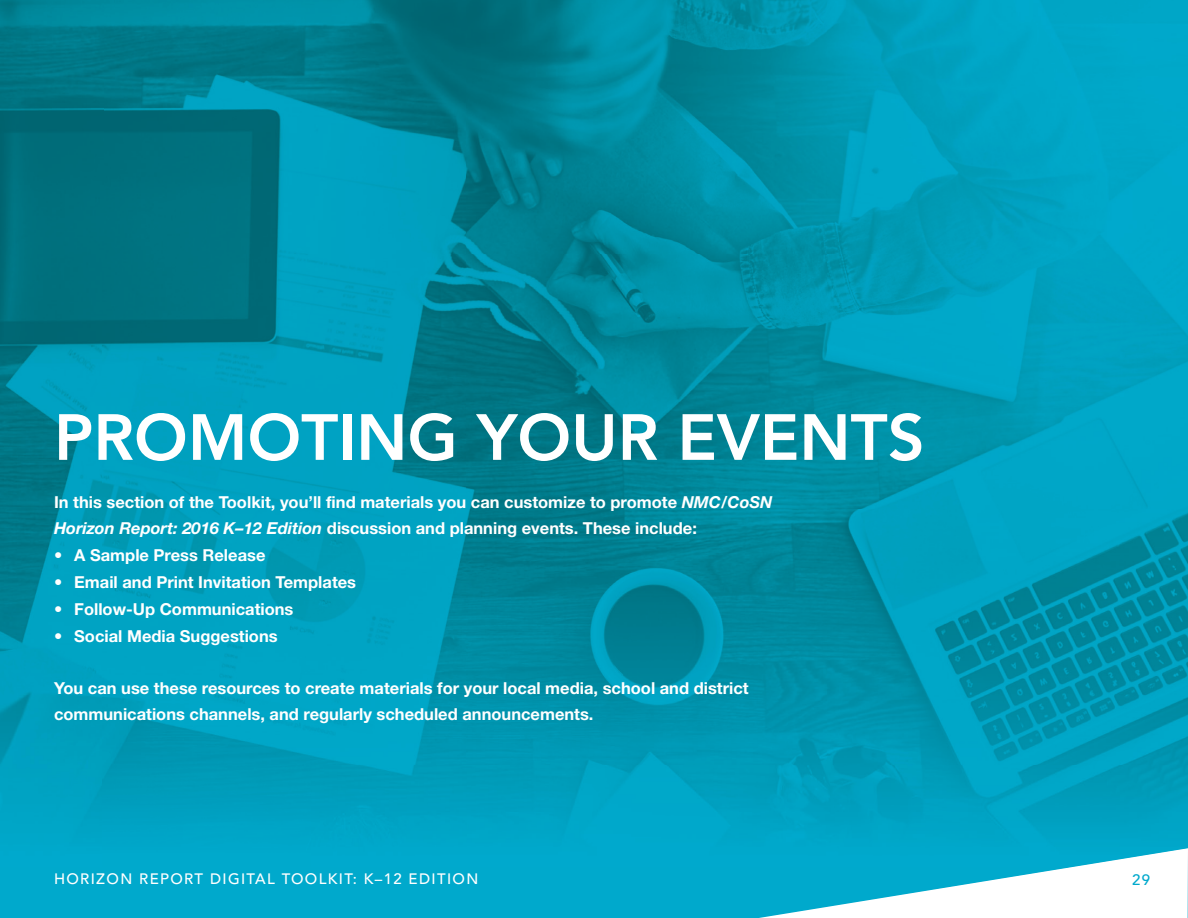
<style>
.page{position:relative;width:1188px;height:918px;background:#fff}
.page>*{position:absolute;margin:0;border:0;box-sizing:border-box;transform-origin:0 0}
.t1{font:800 64.5px "Avenir";color:#fff}
.t2{font:700 16.5px/25.8px "Helvetica Neue LT Std";color:#fff}
.t3{font:500 15px "Avenir";letter-spacing:.09em;color:#fff}
.t4{font:500 15px "Avenir";color:#00a9cc}
.s1{font-style:italic}
</style>
<div class="page">
<img style="left:103px;top:0;width:1085px;height:765px">
<img style="left:0;top:0;width:103px;height:918px">
<img style="left:310px;top:765px;width:878px;height:103px">
<img style="left:103px;top:765px;width:207px;height:153px">
<img style="left:309px;top:867px;width:760px;height:51px">
<h1 class="t1" style="left:54px;top:399px;width:872px">PROMOTING YOUR EVENTS</h1>
<p class="t2" style="left:54px;top:489px;width:720px">In this section of the Toolkit, you’ll find materials you can customize to promote <span class="s1">NMC/CoSN<br>Horizon Report: 2016 K–12 Edition</span> discussion and planning events. These include:</p>
<p class="t2" style="left:54px;top:542px;width:213px">• A Sample Press Release</p>
<p class="t2" style="left:54px;top:569px;width:304px">• Email and Print Invitation Templates</p>
<p class="t2" style="left:54px;top:596px;width:241px">• Follow-Up Communications</p>
<p class="t2" style="left:54px;top:623px;width:225px">• Social Media Suggestions</p>
<p class="t2" style="left:54px;top:675px;width:696px">You can use these resources to create materials for your local media, school and district communications channels, and regularly scheduled announcements.</p>
<p class="t3" style="left:54px;top:870px;width:426px">HORIZON REPORT DIGITAL TOOLKIT: K–12 EDITION</p>
<p class="t4" style="left:1132px;top:871px;width:20px">29</p>
</div>
